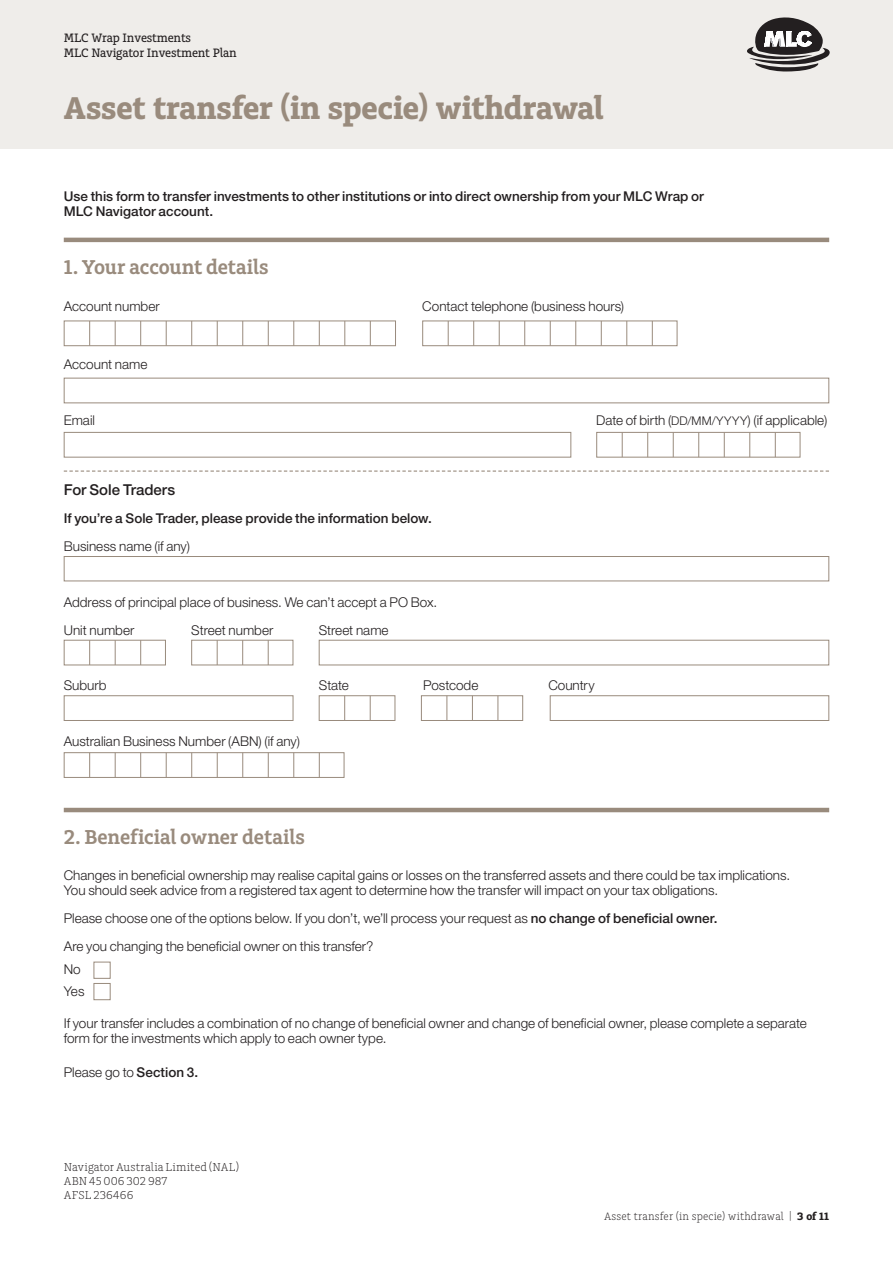
<style>
.page{position:relative;width:893px;height:1263px;background:#fff}
.page>*{position:absolute;margin:0;border:0;box-sizing:border-box;transform-origin:0 0}
.t1{font:700 33px "Charlie Std";letter-spacing:-.005em;color:#998b7d}
.t2{font:600 21px "Charlie Std";letter-spacing:-.005em;color:#998b7d}
.t3{font:500 15px "Helvetica Neue LT Std";letter-spacing:-.005em;color:#231f20}
.t4{font:300 13.5px/27.8px "Helvetica Neue LT Std";color:#231f20}
.t5{font:500 13.5px/15px "Helvetica Neue LT Std";color:#231f20}
.t6{font:500 12.75px/15px "Charlie Std";letter-spacing:-.01em;color:#231f20}
.t7{font:300 12px/14.2px "Charlie Std";letter-spacing:.005em;color:#231f20}
.t8{font:300 11.25px "Charlie Std";letter-spacing:.015em;color:#231f20}
.s1{font-size:12px}
.s2{font-weight:500}
.s3{font-weight:700}
</style>
<div class="page">
<div style="left:0;top:0;width:893px;height:149px;background:#efedea"></div>
<svg style="left:747px;top:17px;width:82px;height:54px"></svg>
<hr style="left:64px;top:238px;width:765px;height:4px;background:#998b7d">
<svg style="left:64px;top:470px;width:765px;height:2px"></svg>
<hr style="left:64px;top:808px;width:765px;height:4px;background:#998b7d">
<div style="left:64px;top:321px;width:332px;height:25px;background:#fff;border:1px solid #998b7d"></div>
<svg style="left:89px;top:321px;width:1px;height:25px"></svg>
<svg style="left:115px;top:321px;width:1px;height:25px"></svg>
<svg style="left:140px;top:321px;width:1px;height:25px"></svg>
<svg style="left:166px;top:321px;width:1px;height:25px"></svg>
<svg style="left:191px;top:321px;width:1px;height:25px"></svg>
<svg style="left:217px;top:321px;width:1px;height:25px"></svg>
<svg style="left:242px;top:321px;width:1px;height:25px"></svg>
<svg style="left:268px;top:321px;width:1px;height:25px"></svg>
<svg style="left:293px;top:321px;width:1px;height:25px"></svg>
<svg style="left:319px;top:321px;width:1px;height:25px"></svg>
<svg style="left:345px;top:321px;width:1px;height:25px"></svg>
<svg style="left:370px;top:321px;width:1px;height:25px"></svg>
<div style="left:422px;top:321px;width:255px;height:25px;background:#fff;border:1px solid #998b7d"></div>
<svg style="left:448px;top:321px;width:1px;height:25px"></svg>
<svg style="left:473px;top:321px;width:1px;height:25px"></svg>
<svg style="left:499px;top:321px;width:1px;height:25px"></svg>
<svg style="left:524px;top:321px;width:1px;height:25px"></svg>
<svg style="left:550px;top:321px;width:1px;height:25px"></svg>
<svg style="left:575px;top:321px;width:1px;height:25px"></svg>
<svg style="left:601px;top:321px;width:1px;height:25px"></svg>
<svg style="left:626px;top:321px;width:1px;height:25px"></svg>
<svg style="left:652px;top:321px;width:1px;height:25px"></svg>
<div style="left:64px;top:378px;width:765px;height:25px;border:1px solid #998b7d"></div>
<div style="left:64px;top:432px;width:507px;height:25px;border:1px solid #998b7d"></div>
<div style="left:596px;top:432px;width:204px;height:25px;background:#fff;border:1px solid #998b7d"></div>
<svg style="left:622px;top:432px;width:1px;height:25px"></svg>
<svg style="left:647px;top:432px;width:1px;height:25px"></svg>
<svg style="left:673px;top:432px;width:1px;height:25px"></svg>
<svg style="left:698px;top:432px;width:1px;height:25px"></svg>
<svg style="left:724px;top:432px;width:1px;height:25px"></svg>
<svg style="left:749px;top:432px;width:1px;height:25px"></svg>
<svg style="left:775px;top:432px;width:1px;height:25px"></svg>
<div style="left:64px;top:556px;width:765px;height:25px;border:1px solid #998b7d"></div>
<div style="left:64px;top:640px;width:102px;height:25px;background:#fff;border:1px solid #998b7d"></div>
<svg style="left:89px;top:640px;width:1px;height:25px"></svg>
<svg style="left:115px;top:640px;width:1px;height:25px"></svg>
<svg style="left:140px;top:640px;width:1px;height:25px"></svg>
<div style="left:191px;top:640px;width:102px;height:25px;background:#fff;border:1px solid #998b7d"></div>
<svg style="left:217px;top:640px;width:1px;height:25px"></svg>
<svg style="left:242px;top:640px;width:1px;height:25px"></svg>
<svg style="left:268px;top:640px;width:1px;height:25px"></svg>
<div style="left:319px;top:640px;width:510px;height:25px;border:1px solid #998b7d"></div>
<div style="left:64px;top:695px;width:229px;height:26px;border:1px solid #998b7d"></div>
<div style="left:319px;top:695px;width:76px;height:26px;background:#fff;border:1px solid #998b7d"></div>
<svg style="left:344px;top:696px;width:1px;height:24px"></svg>
<svg style="left:370px;top:696px;width:1px;height:24px"></svg>
<div style="left:421px;top:695px;width:102px;height:26px;background:#fff;border:1px solid #998b7d"></div>
<svg style="left:447px;top:696px;width:1px;height:24px"></svg>
<svg style="left:472px;top:696px;width:1px;height:24px"></svg>
<svg style="left:498px;top:696px;width:1px;height:24px"></svg>
<div style="left:550px;top:695px;width:279px;height:26px;border:1px solid #998b7d"></div>
<div style="left:64px;top:752px;width:280px;height:26px;background:#fff;border:1px solid #998b7d"></div>
<svg style="left:89px;top:753px;width:1px;height:24px"></svg>
<svg style="left:115px;top:753px;width:1px;height:24px"></svg>
<svg style="left:140px;top:753px;width:1px;height:24px"></svg>
<svg style="left:166px;top:753px;width:1px;height:24px"></svg>
<svg style="left:191px;top:753px;width:1px;height:24px"></svg>
<svg style="left:217px;top:753px;width:1px;height:24px"></svg>
<svg style="left:242px;top:753px;width:1px;height:24px"></svg>
<svg style="left:268px;top:753px;width:1px;height:24px"></svg>
<svg style="left:293px;top:753px;width:1px;height:24px"></svg>
<svg style="left:319px;top:753px;width:1px;height:24px"></svg>
<div style="left:94px;top:962px;width:17px;height:17px;background:#fff;border:1px solid #998b7d"></div>
<div style="left:94px;top:983px;width:17px;height:17px;background:#fff;border:1px solid #998b7d"></div>
<p class="t6" style="left:64px;top:31px;width:174px">MLC Wrap Investments<br>MLC Navigator Investment Plan</p>
<h1 class="t1" style="left:64px;top:89px;width:541px">Asset transfer (in specie) withdrawal</h1>
<p class="t5" style="left:64px;top:189px;width:642px">Use this form to transfer investments to other institutions or into direct ownership from your MLC Wrap or<br>MLC Navigator account.</p>
<h2 class="t2" style="left:64px;top:255px;width:206px">1. Your account details</h2>
<p class="t4" style="left:64px;top:292px;width:97px">Account number</p>
<p class="t4" style="left:422px;top:292px;width:203px">Contact telephone (business hours)</p>
<p class="t4" style="left:64px;top:350px;width:85px">Account name</p>
<p class="t4" style="left:64px;top:406px;width:33px">Email</p>
<p class="t4" style="left:596px;top:406px;width:232px">Date of birth (<span class="s1">DD/MM/YYYY</span>) (if applicable)</p>
<p class="t3" style="left:64px;top:481px;width:113px">For Sole Traders</p>
<p class="t5" style="left:64px;top:510px;width:370px">If you’re a Sole Trader, please provide the information below.</p>
<p class="t4" style="left:64px;top:532px;width:128px">Business name (if any)</p>
<p class="t4" style="left:64px;top:588px;width:375px">Address of principal place of business. We can’t accept a PO Box.<br>Unit number</p>
<p class="t4" style="left:191px;top:616px;width:84px">Street number</p>
<p class="t4" style="left:319px;top:616px;width:71px">Street name</p>
<p class="t4" style="left:64px;top:671px;width:44px">Suburb</p>
<p class="t4" style="left:319px;top:671px;width:32px">State</p>
<p class="t4" style="left:423px;top:671px;width:57px">Postcode</p>
<p class="t4" style="left:548px;top:671px;width:48px">Country</p>
<p class="t4" style="left:64px;top:727px;width:238px">Australian Business Number (ABN) (if any)</p>
<h2 class="t2" style="left:64px;top:825px;width:242px">2. Beneficial owner details</h2>
<p class="t4" style="left:64px;top:868px;width:728px;line-height:15px">Changes in beneficial ownership may realise capital gains or losses on the transferred assets and there could be tax implications.<br>You should seek advice from a registered tax agent to determine how the transfer will impact on your tax obligations.</p>
<p class="t4" style="left:64px;top:904px;width:655px">Please choose one of the options below. If you don’t, we’ll process your request as <span class="s2">no change of beneficial owner.<br></span>Are you changing the beneficial owner on this transfer?</p>
<p class="t4" style="left:64px;top:958px;width:22px;line-height:21.3px">No<br>Yes</p>
<p class="t4" style="left:64px;top:1015px;width:744px;line-height:15px">If your transfer includes a combination of no change of beneficial owner and change of beneficial owner, please complete a separate form for the investments which apply to each owner type.</p>
<p class="t4" style="left:64px;top:1058px;width:136px">Please go to <span class="s2">Section 3.</span></p>
<p class="t7" style="left:64px;top:1160px;width:177px">Navigator Australia Limited (NAL)<br>ABN 45 006 302 987<br>AFSL 236466</p>
<p class="t8" style="left:604px;top:1210px;width:227px">Asset transfer (in specie) withdrawal | <span class="s3">3 of 11</span></p>
</div>
